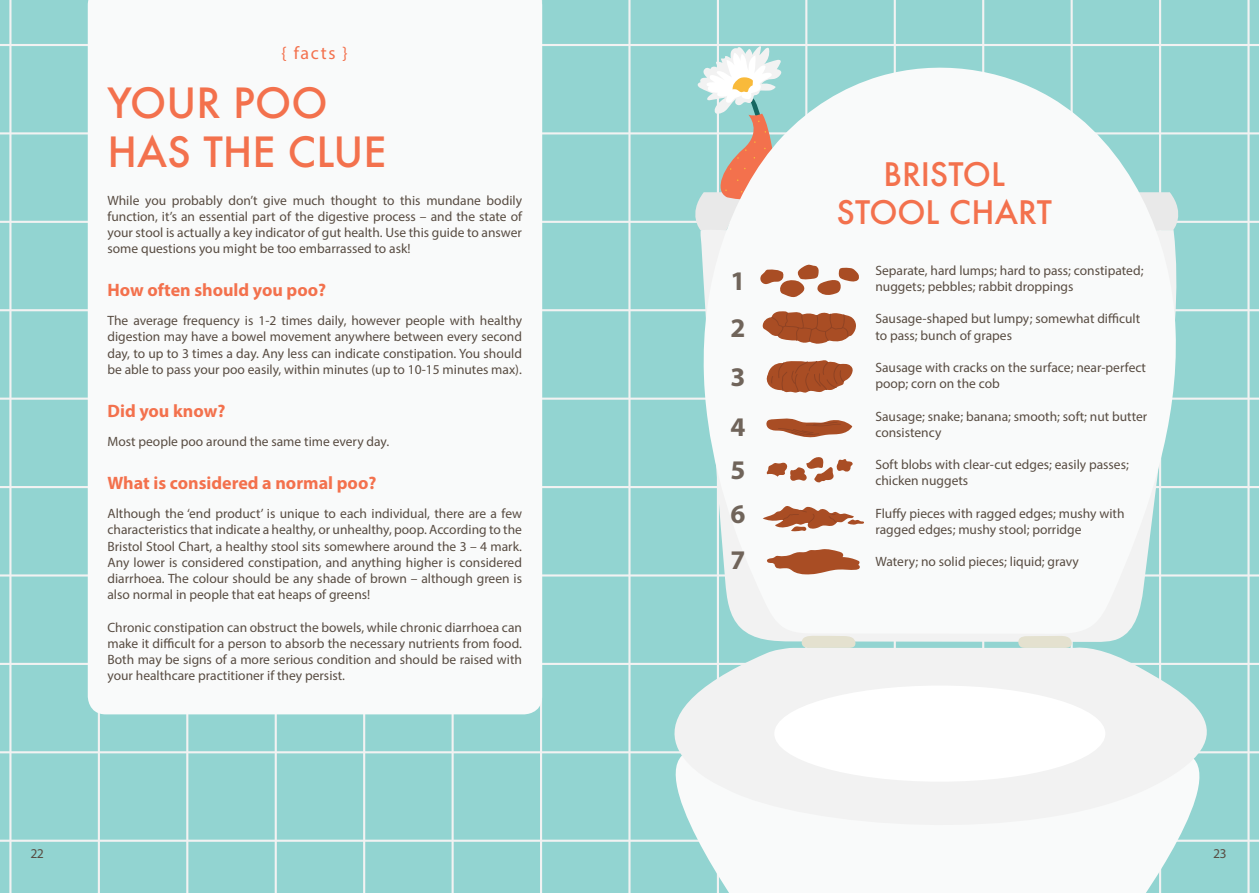
<style>
.page{position:relative;width:1259px;height:893px;background:#92d4d1}
.page>*{position:absolute;margin:0;border:0;box-sizing:border-box;transform-origin:0 0}
.Headings{font:500 40.5px/48.6px "Futura";color:#f3714d}
.Heading_2{font:500 31.5px/37.8px "Futura";color:#f3714d;text-align:center}
.Headings-2{font:700 27px "Myriad Pro";color:#70645a}
.Subheadings{font:700 18px "Myriad Pro";color:#f3714d}
.Mini_Headings{font:18px "Myriad Pro";letter-spacing:.09em;color:#f3714d}
.Body{font:13.5px/16.2px "Myriad Pro";color:#584c42}
.Headings-3{font:13.5px "Myriad Pro";color:#584c42}
</style>
<div class="page">
<hr style="left:628px;top:0;width:2px;height:893px;background:#f2f2f2">
<hr style="left:186px;top:0;width:2px;height:893px;background:#f2f2f2">
<hr style="left:9px;top:0;width:3px;height:893px;background:#f2f2f2">
<hr style="left:98px;top:0;width:2px;height:893px;background:#f2f2f2">
<hr style="left:275px;top:0;width:2px;height:893px;background:#f2f2f2">
<hr style="left:363px;top:0;width:2px;height:893px;background:#f2f2f2">
<hr style="left:451px;top:0;width:3px;height:893px;background:#f2f2f2">
<hr style="left:540px;top:0;width:2px;height:893px;background:#f2f2f2">
<hr style="left:0;top:132px;width:1259px;height:2px;background:#f2f2f2">
<hr style="left:0;top:44px;width:1259px;height:2px;background:#f2f2f2">
<hr style="left:0;top:574px;width:1259px;height:2px;background:#f2f2f2">
<hr style="left:0;top:751px;width:1259px;height:2px;background:#f2f2f2">
<hr style="left:0;top:663px;width:1259px;height:2px;background:#f2f2f2">
<hr style="left:0;top:486px;width:1259px;height:2px;background:#f2f2f2">
<hr style="left:0;top:398px;width:1259px;height:2px;background:#f2f2f2">
<hr style="left:0;top:309px;width:1259px;height:2px;background:#f2f2f2">
<hr style="left:0;top:221px;width:1259px;height:2px;background:#f2f2f2">
<hr style="left:0;top:840px;width:1259px;height:2px;background:#f2f2f2">
<div style="left:88px;top:0;width:452px;height:714px;background:#f9fafa"></div>
<hr style="left:893px;top:0;width:3px;height:893px;background:#f2f2f2">
<hr style="left:717px;top:0;width:2px;height:893px;background:#f2f2f2">
<hr style="left:805px;top:0;width:2px;height:893px;background:#f2f2f2">
<hr style="left:982px;top:0;width:2px;height:893px;background:#f2f2f2">
<hr style="left:1070px;top:0;width:2px;height:893px;background:#f2f2f2">
<hr style="left:1159px;top:0;width:2px;height:893px;background:#f2f2f2">
<hr style="left:1247px;top:0;width:2px;height:893px;background:#f2f2f2">
<div style="left:700px;top:845px;width:475px;height:48px;background:#f9fafa"></div>
<svg style="left:700px;top:230px;width:480px;height:412px"></svg>
<svg style="left:801px;top:636px;width:55px;height:11px"></svg>
<svg style="left:1017px;top:636px;width:56px;height:11px"></svg>
<svg style="left:608px;top:647px;width:651px;height:198px;fill:#f2f2f2"></svg>
<div style="left:774px;top:686px;width:331px;height:96px;background:#fff;border-radius:50%"></div>
<svg style="left:702px;top:60px;width:477px;height:574px;fill:#f9fafa"></svg>
<svg style="left:687px;top:46px;width:95px;height:184px"></svg>
<svg style="left:760px;top:265px;width:99px;height:32px;background:#d8b2a2"></svg>
<svg style="left:762px;top:311px;width:94px;height:33px;background:#bb7759"></svg>
<svg style="left:766px;top:360px;width:86px;height:33px;background:#b87152"></svg>
<svg style="left:765px;top:418px;width:87px;height:21px;background:#c8927b"></svg>
<svg style="left:766px;top:457px;width:87px;height:26px;background:#dbbbac"></svg>
<svg style="left:762px;top:506px;width:102px;height:26px;background:#d2a894"></svg>
<svg style="left:766px;top:549px;width:94px;height:25px;background:#c5896f"></svg>
<p class="Mini_Headings" style="left:281px;top:41px;width:68px">{ facts }</p>
<p class="Headings" style="left:107px;top:79px;width:280px">YOUR POO<br>HAS THE CLUE</p>
<p class="Body" style="left:107px;top:192px;width:416px;text-align:justify">While you probably don’t give much thought to this mundane bodily function, it’s an essential part of the digestive process – and the state of your stool is actually a key indicator of gut health. Use this guide to answer some questions you might be too embarrassed to ask!</p>
<p class="Subheadings" style="left:107px;top:278px;width:220px">How often should you poo?</p>
<p class="Body" style="left:107px;top:312px;width:416px;text-align:justify">The average frequency is 1-2 times daily, however people with healthy digestion may have a bowel movement anywhere between every second day, to up to 3 times a day. Any less can indicate constipation. You should be able to pass your poo easily, within minutes (up to 10-15 minutes max).</p>
<p class="Subheadings" style="left:107px;top:399px;width:119px">Did you know?</p>
<p class="Body" style="left:107px;top:433px;width:283px">Most people poo around the same time every day.</p>
<p class="Subheadings" style="left:107px;top:471px;width:270px">What is considered a normal poo?</p>
<p class="Body" style="left:107px;top:505px;width:416px;text-align:justify">Although the ‘end product’ is unique to each individual, there are a few characteristics that indicate a healthy, or unhealthy, poop. According to the Bristol Stool Chart, a healthy stool sits somewhere around the 3 – 4 mark.<br>Any lower is considered constipation, and anything higher is considered diarrhoea. The colour should be any shade of brown – although green is also normal in people that eat heaps of greens!</p>
<p class="Body" style="left:107px;top:619px;width:416px;text-align:justify">Chronic constipation can obstruct the bowels, while chronic diarrhoea can make it difficult for a person to absorb the necessary nutrients from food.<br>Both may be signs of a more serious condition and should be raised with your healthcare practitioner if they persist.</p>
<p class="Headings-2" style="left:730px;top:264px;width:16px">1</p>
<p class="Headings-2" style="left:730px;top:310px;width:16px">2</p>
<p class="Headings-2" style="left:730px;top:359px;width:16px">3</p>
<p class="Headings-2" style="left:730px;top:409px;width:16px">4</p>
<p class="Headings-2" style="left:730px;top:452px;width:16px">5</p>
<p class="Headings-2" style="left:730px;top:496px;width:16px">6</p>
<p class="Headings-2" style="left:730px;top:543px;width:16px">7</p>
<p class="Heading_2" style="left:836px;top:155px;width:217px">BRISTOL<br>STOOL CHART</p>
<p class="Body" style="left:875px;top:262px;width:269px">Separate, hard lumps; hard to pass; constipated; nuggets; pebbles; rabbit droppings</p>
<p class="Body" style="left:875px;top:311px;width:266px">Sausage-shaped but lumpy; somewhat difficult to pass; bunch of grapes</p>
<p class="Body" style="left:875px;top:359px;width:272px">Sausage with cracks on the surface; near-perfect poop; corn on the cob</p>
<p class="Body" style="left:875px;top:408px;width:273px">Sausage; snake; banana; smooth; soft; nut butter consistency</p>
<p class="Body" style="left:875px;top:456px;width:255px">Soft blobs with clear-cut edges; easily passes; chicken nuggets</p>
<p class="Body" style="left:875px;top:505px;width:251px">Fluffy pieces with ragged edges; mushy with ragged edges; mushy stool; porridge</p>
<p class="Body" style="left:875px;top:554px;width:205px">Watery; no solid pieces; liquid; gravy</p>
<p class="Headings-3" style="left:31px;top:845px;width:14px">22</p>
<p class="Headings-3" style="left:1214px;top:845px;width:14px">23</p>
</div>
